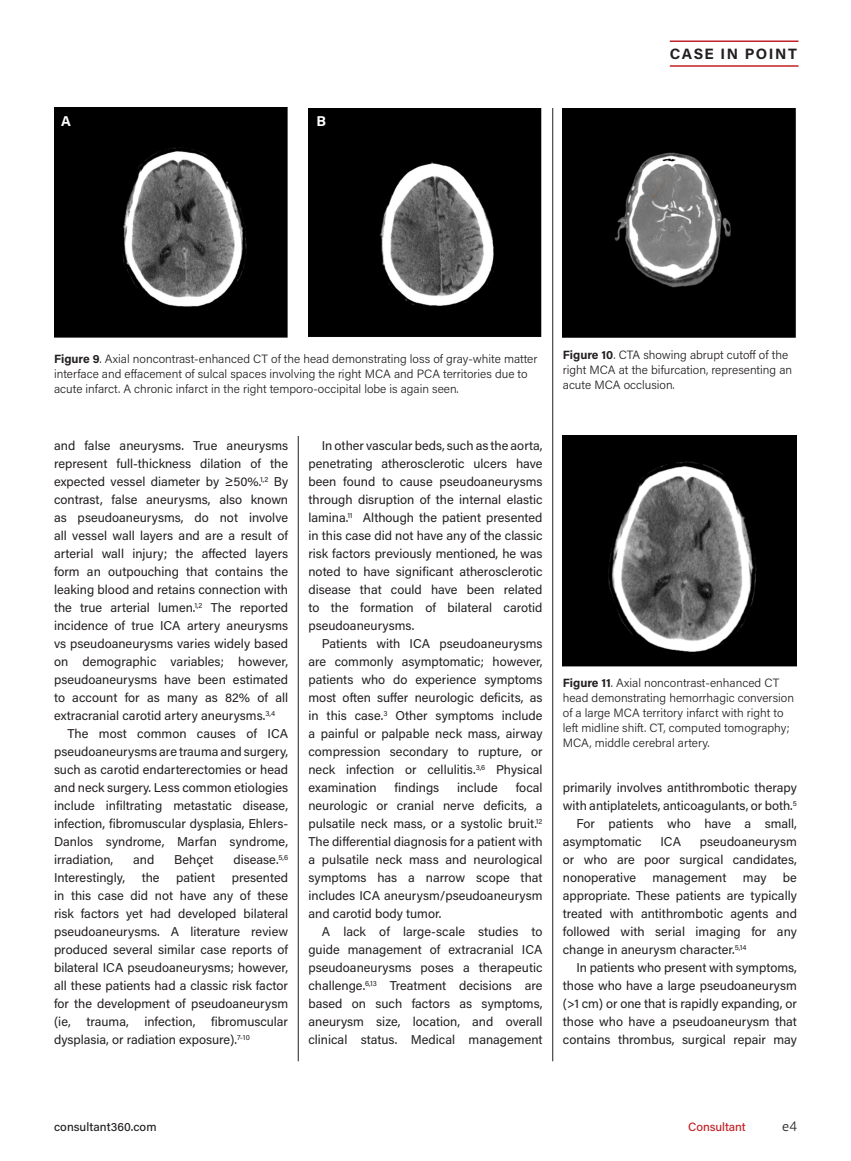
<style>
.page{position:relative;width:851px;height:1161px;background:#fff}
.page>*{position:absolute;margin:0;border:0;box-sizing:border-box;transform-origin:0 0}
.t1{font:700 15px "Acumin Pro";letter-spacing:.1em;color:#231f20}
.t2{font:15px "Freight Sans Pro";color:#231f20}
.WO18_Subhead_1{font:700 14.25px "Acumin Pro";color:#fff}
.WO18_BODY{font:12.75px/18px "Acumin Pro";color:#231f20;text-align:justify}
.WO18_First_Para{font:12.75px/18px "Acumin Pro";color:#231f20;text-align:justify}
.WO18_Caption{font:300 12px/15px "Acumin Pro";color:#231f20}
.t3{font:500 12px "Acumin Pro";letter-spacing:.005em;color:#231f20}
.t4{font:500 12px "Acumin Pro";letter-spacing:-.005em;color:#c12026}
.s1{font-weight:700}
</style>
<div class="page">
<hr style="left:669px;top:40px;width:129px;height:2px;background:#c12026">
<hr style="left:669px;top:65px;width:129px;height:2px;background:#c12026">
<hr style="left:298px;top:108px;width:1px;height:953px;background:#231f20">
<hr style="left:552px;top:108px;width:1px;height:953px;background:#231f20">
<div style="left:54px;top:346px;width:488px;height:89px;background:#fff"></div>
<div style="left:54px;top:108px;width:249px;height:239px;background:#fff"></div>
<img style="left:54px;top:108px;width:234px;height:230px">
<img style="left:308px;top:108px;width:234px;height:229px">
<img style="left:562px;top:108px;width:234px;height:230px">
<img style="left:562px;top:436px;width:234px;height:230px">
<p class="WO18_Subhead_1" style="left:61px;top:111px;width:11px">A</p>
<p class="WO18_Subhead_1" style="left:316px;top:111px;width:11px">B</p>
<p class="t1" style="left:669px;top:43px;width:129px">CASE IN POINT</p>
<p class="WO18_Caption" style="left:54px;top:350px;width:485px"><span class="s1">Figure 9</span>. Axial noncontrast-enhanced CT of the head demonstrating loss of gray-white matter interface and effacement of sulcal spaces involving the right MCA and PCA territories due to acute infarct. A chronic infarct in the right temporo-occipital lobe is again seen.</p>
<p class="WO18_First_Para" style="left:54px;top:436px;width:236px">and false aneurysms. True aneurysms represent full-thickness dilation of the expected vessel diameter by ≥50%.<sup>1,2</sup> By contrast, false aneurysms, also known as pseudoaneurysms, do not involve all vessel wall layers and are a result of arterial wall injury; the affected layers form an outpouching that contains the leaking blood and retains connection with the true arterial lumen.<sup>1,2</sup> The reported incidence of true ICA artery aneurysms vs pseudoaneurysms varies widely based on demographic variables; however, pseudoaneurysms have been estimated to account for as many as 82% of all extracranial carotid artery aneurysms.<sup>3,4</sup></p>
<p class="WO18_BODY" style="left:54px;top:724px;width:236px;text-indent:14px">The most common causes of ICA pseudoaneurysms are trauma and surgery, such as carotid endarterectomies or head and neck surgery. Less common etiologies include infiltrating metastatic disease, infection, fibromuscular dysplasia, Ehlers-Danlos syndrome, Marfan syndrome, irradiation,</p>
<p class="WO18_BODY" style="left:133px;top:850px;width:23px">and</p>
<p class="WO18_BODY" style="left:174px;top:850px;width:41px">Behçet</p>
<p class="WO18_BODY" style="left:233px;top:850px;width:56px">disease.<sup>5,6</sup></p>
<p class="WO18_BODY" style="left:54px;top:868px;width:236px;text-indent:178px">presented in this case did not have any of these risk factors yet had developed bilateral pseudoaneurysms. A literature review produced several similar case reports of bilateral ICA pseudoaneurysms; however, all these patients had a classic risk factor for the development of pseudoaneurysm (ie, trauma, infection, fibromuscular dysplasia, or radiation exposure).<sup>7-10</sup></p>
<p class="WO18_BODY" style="left:54px;top:868px;width:73px">Interestingly,</p>
<p class="WO18_BODY" style="left:142px;top:868px;width:19px">the</p>
<p class="WO18_BODY" style="left:176px;top:868px;width:40px">patient</p>
<p class="WO18_BODY" style="left:308px;top:436px;width:236px;text-indent:14px">In other vascular beds, such as the aorta, penetrating atherosclerotic ulcers have been found to cause pseudoaneurysms through disruption of the internal elastic lamina.<sup>11</sup> Although the patient presented in this case did not have any of the classic risk factors previously mentioned, he was noted to have significant atherosclerotic disease that could have been related to the formation of bilateral carotid pseudoaneurysms.</p>
<p class="WO18_BODY" style="left:308px;top:634px;width:236px;text-indent:14px">Patients with ICA pseudoaneurysms are commonly asymptomatic; however, patients who do experience symptoms most often suffer neurologic deficits, as in this case.<sup>3</sup> Other symptoms include a painful or palpable neck mass, airway compression secondary to rupture, or neck infection or cellulitis.<sup>3,6</sup> Physical examination</p>
<p class="WO18_BODY" style="left:308px;top:778px;width:236px;text-indent:207px">focal neurologic or cranial nerve deficits, a pulsatile neck mass, or a systolic bruit.<sup>12<br></sup>The differential diagnosis for a patient with a pulsatile neck mass and neurological symptoms has a narrow scope that includes ICA aneurysm/pseudoaneurysm and carotid body tumor.</p>
<p class="WO18_BODY" style="left:308px;top:922px;width:236px;text-indent:14px">A lack of large-scale studies to guide management of extracranial ICA pseudoaneurysms poses a therapeutic challenge.<sup>6,13</sup> Treatment decisions are based on such factors as symptoms, aneurysm size, location, and overall clinical status. Medical management</p>
<p class="WO18_BODY" style="left:394px;top:778px;width:46px">findings</p>
<p class="WO18_BODY" style="left:457px;top:778px;width:42px">include</p>
<p class="WO18_Caption" style="left:562px;top:347px;width:231px"><span class="s1">Figure 10</span>. CTA showing abrupt cutoff of the right MCA at the bifurcation, representing an acute MCA occlusion.</p>
<p class="WO18_Caption" style="left:562px;top:675px;width:233px"><span class="s1">Figure 11</span>. Axial noncontrast-enhanced CT head demonstrating hemorrhagic conversion of a large MCA territory infarct with right to left midline shift. CT, computed tomography; MCA, middle cerebral artery.</p>
<p class="WO18_BODY" style="left:562px;top:778px;width:236px">primarily involves antithrombotic therapy with antiplatelets, anticoagulants, or both.<sup>5</sup></p>
<p class="WO18_BODY" style="left:562px;top:814px;width:235px;text-indent:14px">For patients who have a small, asymptomatic</p>
<p class="WO18_BODY" style="left:562px;top:832px;width:235px;text-indent:137px">pseudoaneurysm or who are poor surgical candidates, nonoperative</p>
<p class="WO18_BODY" style="left:660px;top:832px;width:22px">ICA</p>
<p class="WO18_BODY" style="left:562px;top:868px;width:236px;text-indent:220px">be appropriate. These patients are typically treated with antithrombotic agents and followed with serial imaging for any change in aneurysm character.<sup>5,14</sup></p>
<p class="WO18_BODY" style="left:562px;top:958px;width:235px;text-indent:14px">In patients who present with symptoms, those who have a large pseudoaneurysm (&gt;1 cm) or one that is rapidly expanding, or those who have a pseudoaneurysm that contains thrombus, surgical repair may</p>
<p class="WO18_BODY" style="left:652px;top:868px;width:75px">management</p>
<p class="WO18_BODY" style="left:743px;top:868px;width:25px">may</p>
<p class="t3" style="left:54px;top:1119px;width:104px">consultant360.com</p>
<p class="t4" style="left:688px;top:1119px;width:59px">Consultant</p>
<p class="t2" style="left:782px;top:1116px;width:16px">e4</p>
</div>
